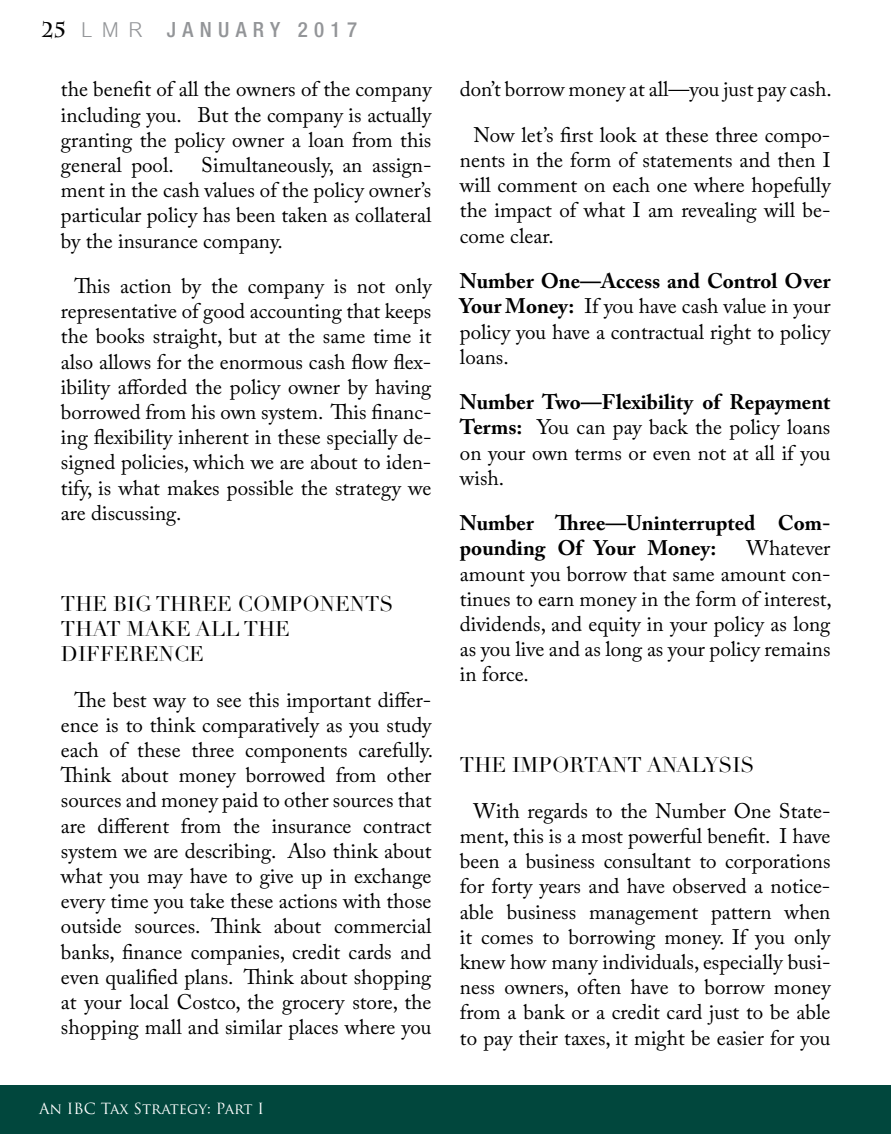
<style>
.page{position:relative;width:891px;height:1134px;background:#fff}
.page>*{position:absolute;margin:0;border:0;box-sizing:border-box;transform-origin:0 0}
.t1{font:21px/25.2px "Adobe Caslon Pro";color:#000;text-align:justify}
.t2{font:21px/25.2px "Didot LT Std";color:#000}
.t3{font:700 21px/25.2px "Adobe Caslon Pro";color:#000}
.t4{font:500 condensed 21px "Helvetica Neue LT Std";letter-spacing:.3em;color:#939598}
.t5{font:15px "Trajan Pro";color:#fff}
.s1{font-family:"Charlemagne Std";font-weight:700;font-stretch:normal;color:#000}
.s2{font-family:"Cordia New";font-weight:400;font-stretch:normal;font-size:31.5px}
.s3{font-weight:700}
</style>
<div class="page">
<div style="left:0;top:1086px;width:891px;height:48px;background:#01473d"></div>
<p class="t4" style="left:42px;top:17px;width:317px"><span class="s1">25</span> <span class="s2">LMR</span> JANUARY 2017</p>
<p class="t1" style="left:61px;top:77px;width:372px">the benefit of all the owners of the company including you. But the company is actually granting the policy owner a loan from this general pool.</p>
<p class="t1" style="left:61px;top:152px;width:372px;text-indent:140px">Simultaneously, an assign&shy;ment in the cash values of the policy owner’s particular policy has been taken as collateral by the insurance company.</p>
<p class="t1" style="left:61px;top:273px;width:372px;text-indent:14px">This action by the company is not only representative of good accounting that keeps the books straight, but at the same time it also allows for the enormous cash flow flex&shy;ibility afforded the policy owner by having borrowed from his own system. This financ&shy;ing flexibility inherent in these specially de&shy;signed policies, which we are about to iden&shy;tify, is what makes possible the strategy we are discussing.</p>
<p class="t2" style="left:61px;top:591px;width:334px">THE BIG THREE COMPONENTS<br>THAT MAKE ALL THE<br>DIFFERENCE</p>
<p class="t1" style="left:61px;top:687px;width:374px;text-align:center">The best way to see this important differ&shy;ence is to think comparatively as you study each of these three components carefully.<br>Think about money borrowed from other sources and money paid to other sources that are different from the insurance contract system we are describing. Also think about what you may have to give up in exchange every time you take these actions with those outside sources. Think about commercial banks, finance companies, credit cards and even qualified plans. Think about shopping at your local Costco, the grocery store, the shopping mall and similar places where you</p>
<p class="t5" style="left:39px;top:1099px;width:227px">An IBC Tax Strategy: Part I</p>
<p class="t1" style="left:460px;top:66px;width:373px;line-height:45.5px;text-align:center">don’t borrow money at all—you just pay cash.<br>Now let’s first look at these three compo-</p>
<p class="t1" style="left:460px;top:147px;width:372px">nents in the form of statements and then I will comment on each one where hopefully the impact of what I am revealing will be&shy;come clear.</p>
<p class="t1" style="left:460px;top:268px;width:372px"><span class="s3">Number One—Access and Control Over Your Money:</span> If you have cash value in your policy you have a contractual right to policy loans.</p>
<p class="t1" style="left:460px;top:389px;width:372px"><span class="s3">Number Two—Flexibility of Repayment Terms:</span> You can pay back the policy loans on your own terms or even not at all if you wish.</p>
<p class="t3" style="left:460px;top:510px;width:372px">Number Three—Uninterrupted Com&shy;pounding Of Your Money:</p>
<p class="t1" style="left:460px;top:536px;width:373px;text-indent:287px">Whatever amount you borrow that same amount con&shy;tinues to earn money in the form of interest, dividends, and equity in your policy as long as you live and as long as your policy remains in force.</p>
<p class="t2" style="left:460px;top:753px;width:296px">THE IMPORTANT ANALYSIS</p>
<p class="t1" style="left:460px;top:798px;width:372px;text-indent:14px">With regards to the Number One State&shy;ment, this is a most powerful benefit. I have been a business consultant to corporations for forty years and have observed a notice&shy;able business management pattern when it comes to borrowing money. If you only knew how many individuals, especially busi&shy;ness owners, often have to borrow money from a bank or a credit card just to be able to pay their taxes, it might be easier for you</p>
</div>
